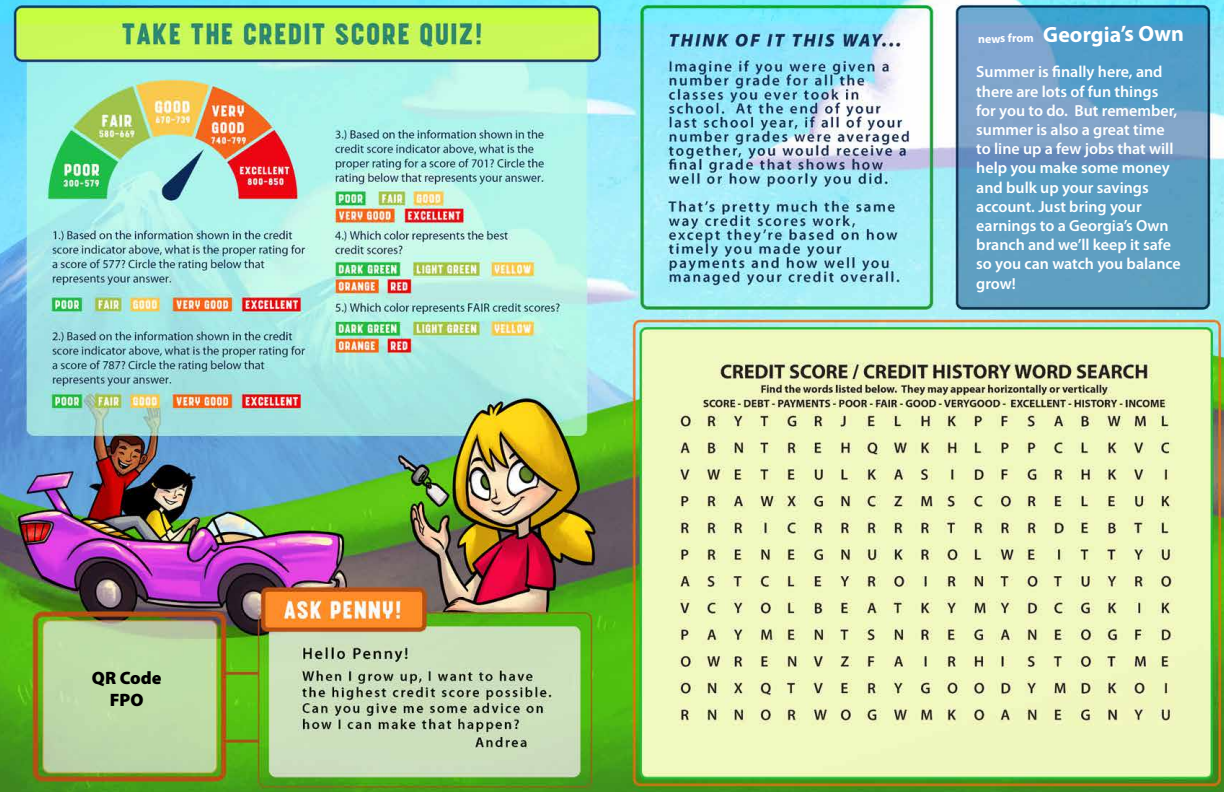
<style>
.page{position:relative;width:1224px;height:792px;background:#fff}
.page>*{position:absolute;margin:0;border:0;box-sizing:border-box;transform-origin:0 0}
.t1{font:700 22px "Myriad Pro";color:#fff}
.t2{font:900 18px/21.6px "Myriad Pro";color:#000;text-align:center}
.t3{font:600 16px/19.2px "Myriad Pro";color:#fff}
.t4{font:700 12px "Myriad Pro";letter-spacing:-.015em;color:#fff}
</style>
<div class="page">
<img style="left:0;top:0;width:1224px;height:792px">
<p class="t2" style="left:92px;top:668px;width:71px">QR Code<br>FPO</p>
<p class="t4" style="left:978px;top:32px;width:57px">news from</p>
<h1 class="t1" style="left:1043px;top:23px;width:142px;rotate:-1deg">Georgia’s Own</h1>
<p class="t3" style="left:976px;top:63px;width:206px">Summer is finally here, and there are lots of fun things for you to do. But remember, summer is also a great time to line up a few jobs that will help you make some money and bulk up your savings account. Just bring your earnings to a Georgia’s Own branch and we’ll keep it safe so you can watch you balance grow!</p>
</div>
